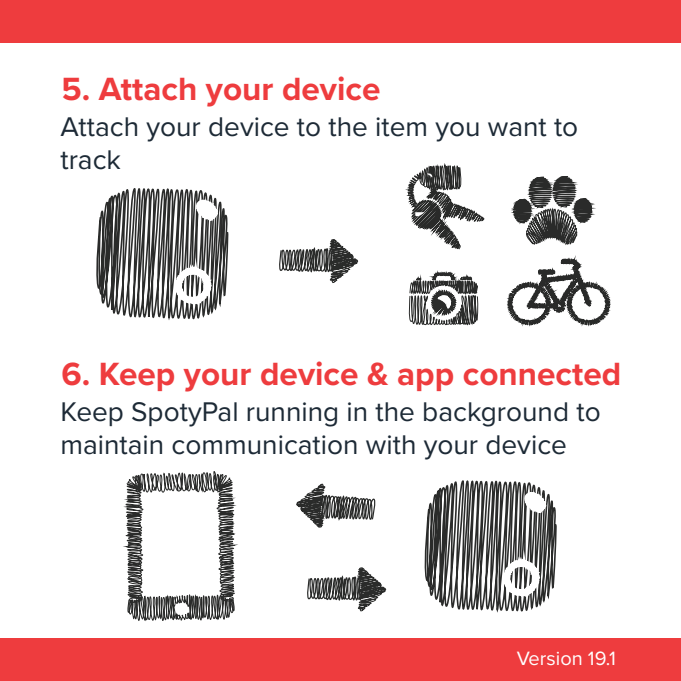
<style>
.page{position:relative;width:681px;height:681px;background:#fff}
.page>*{position:absolute;margin:0;border:0;box-sizing:border-box;transform-origin:0 0}
.t1{font:700 33.2px "Proxima Nova";color:#ee3c3e}
.t2{font:28px/33.6px "Proxima Nova";color:#1d2a36}
.t3{font:20px "Proxima Nova";color:#fff}
</style>
<div class="page">
<div style="left:0;top:0;width:680px;height:42px;background:#ee3c3e"></div>
<div style="left:0;top:638px;width:680px;height:42px;background:#ee3c3e"></div>
<svg style="left:513px;top:176px;width:79px;height:69px"></svg>
<svg style="left:408px;top:272px;width:70px;height:54px"></svg>
<svg style="left:407px;top:164px;width:77px;height:85px"></svg>
<svg style="left:125px;top:471px;width:110px;height:150px"></svg>
<svg style="left:424px;top:480px;width:133px;height:132px"></svg>
<svg style="left:96px;top:188px;width:133px;height:132px"></svg>
<svg style="left:296px;top:483px;width:80px;height:44px"></svg>
<svg style="left:307px;top:567px;width:80px;height:44px"></svg>
<svg style="left:279px;top:239px;width:80px;height:44px"></svg>
<svg style="left:507px;top:258px;width:103px;height:67px"></svg>
<p class="t1" style="left:61px;top:64px;width:320px">5. Attach your device</p>
<p class="t2" style="left:60px;top:108px;width:519px">Attach your device to the item you want to track</p>
<p class="t1" style="left:61px;top:349px;width:561px">6. Keep your device &amp; app connected</p>
<p class="t2" style="left:60px;top:393px;width:541px">Keep SpotyPal running in the background to maintain communication with your device</p>
<p class="t3" style="left:516px;top:642px;width:101px">Version 19.1</p>
</div>
